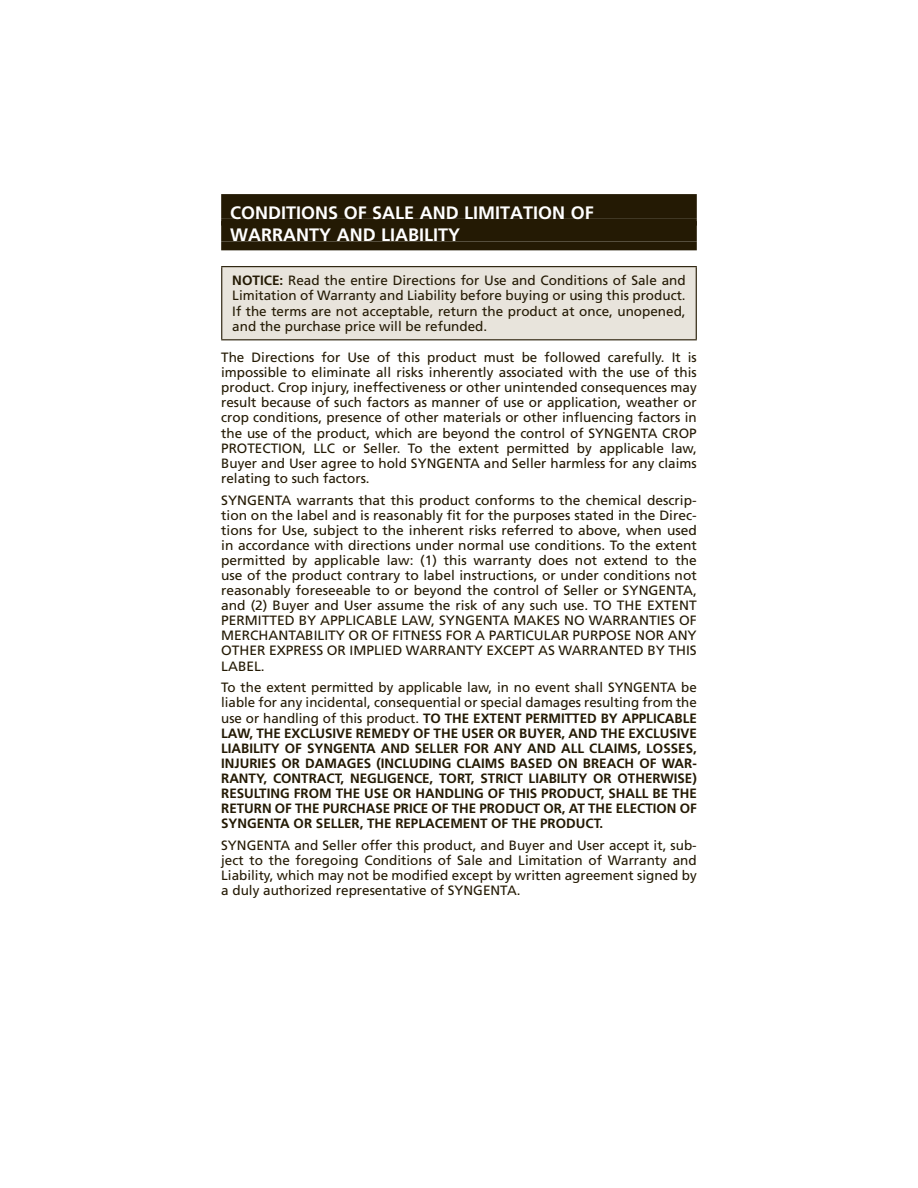
<style>
.page{position:relative;width:918px;height:1188px;background:#fff}
.page>*{position:absolute;margin:0;border:0;box-sizing:border-box;transform-origin:0 0}
.t1{font:700 18px/22.5px "Frutiger LT Std";color:#fff}
.t2{font:13.5px/15.1px "Frutiger LT Std";color:#241a04;text-align:justify}
.t3{font:700 13.5px/15.1px "Frutiger LT Std";color:#241a04;text-align:justify}
.s1{font-weight:700}
.s2{font-weight:400}
</style>
<div class="page">
<div style="left:221px;top:194px;width:476px;height:25px;background:#241a04"></div>
<div style="left:221px;top:219px;width:476px;height:7px;background:#241a04"></div>
<div style="left:221px;top:221px;width:476px;height:20px;background:#241a04"></div>
<div style="left:221px;top:241px;width:476px;height:9px;background:#241a04"></div>
<div style="left:222px;top:267px;width:474px;height:73px;background:#e8e4dc"></div>
<hr style="left:221px;top:266px;width:476px;height:1px;background:#241a04">
<hr style="left:221px;top:267px;width:1px;height:72px;background:#241a04">
<hr style="left:696px;top:267px;width:1px;height:72px;background:#241a04">
<hr style="left:221px;top:339px;width:476px;height:1px;background:#241a04">
<h1 class="t1" style="left:230px;top:202px;width:365px">CONDITIONS OF SALE AND LIMITATION OF<br>WARRANTY AND LIABILITY</h1>
<p class="t2" style="left:232px;top:274px;width:455px"><span class="s1">NOTICE:</span> Read the entire Directions for Use and Conditions of Sale and Limitation of Warranty and Liability before buying or using this product.<br>If the terms are not acceptable, return the product at once, unopened, and the purchase price will be refunded.</p>
<p class="t2" style="left:221px;top:351px;width:477px">The Directions for Use of this product must be followed carefully. It is impossible to eliminate all risks inherently associated with the use of this product. Crop injury, ineffectiveness or other unintended consequences may result because of such factors as manner of use or application, weather or crop conditions, presence of other materials or other influencing factors in the use of the product, which are beyond the control of SYNGENTA CROP PROTECTION, LLC or Seller. To the extent permitted by applicable law, Buyer and User agree to hold SYNGENTA and Seller harmless for any claims relating to such factors.</p>
<p class="t2" style="left:221px;top:493px;width:477px">SYNGENTA warrants that this product conforms to the chemical descrip&shy;tion on the label and is reasonably fit for the purposes stated in the Direc&shy;tions for Use, subject to the inherent risks referred to above, when used in accordance with directions under normal use conditions. To the extent permitted by applicable law: (1) this warranty does not extend to the use of the product contrary to label instructions, or under conditions not reasonably foreseeable to or beyond the control of Seller or SYNGENTA, and (2) Buyer and User assume the risk of any such use. TO THE EXTENT PERMITTED BY APPLICABLE LAW, SYNGENTA MAKES NO WARRANTIES OF MERCHANTABILITY OR OF FITNESS FOR A PARTICULAR PURPOSE NOR ANY OTHER EXPRESS OR IMPLIED WARRANTY EXCEPT AS WARRANTED BY THIS LABEL.</p>
<p class="t3" style="left:221px;top:681px;width:477px"><span class="s2">To the extent permitted by applicable law, in no event shall SYNGENTA be liable for any incidental, consequential or special damages resulting from the use or handling of this product.</span> TO THE EXTENT PERMITTED BY APPLICABLE LAW, THE EXCLUSIVE REMEDY OF THE USER OR BUYER, AND THE EXCLUSIVE LIABILITY OF SYNGENTA AND SELLER FOR ANY AND ALL CLAIMS, LOSSES, INJURIES OR DAMAGES (INCLUDING CLAIMS BASED ON BREACH OF WAR-RANTY, CONTRACT, NEGLIGENCE, TORT, STRICT LIABILITY OR OTHERWISE)<br>RESULTING FROM THE USE OR HANDLING OF THIS PRODUCT, SHALL BE THE RETURN OF THE PURCHASE PRICE OF THE PRODUCT OR, AT THE ELECTION OF SYNGENTA OR SELLER, THE REPLACEMENT OF THE PRODUCT.</p>
<p class="t2" style="left:221px;top:839px;width:477px">SYNGENTA and Seller offer this product, and Buyer and User accept it, sub&shy;ject to the foregoing Conditions of Sale and Limitation of Warranty and Liability, which may not be modified except by written agreement signed by a duly authorized representative of SYNGENTA.</p>
</div>
